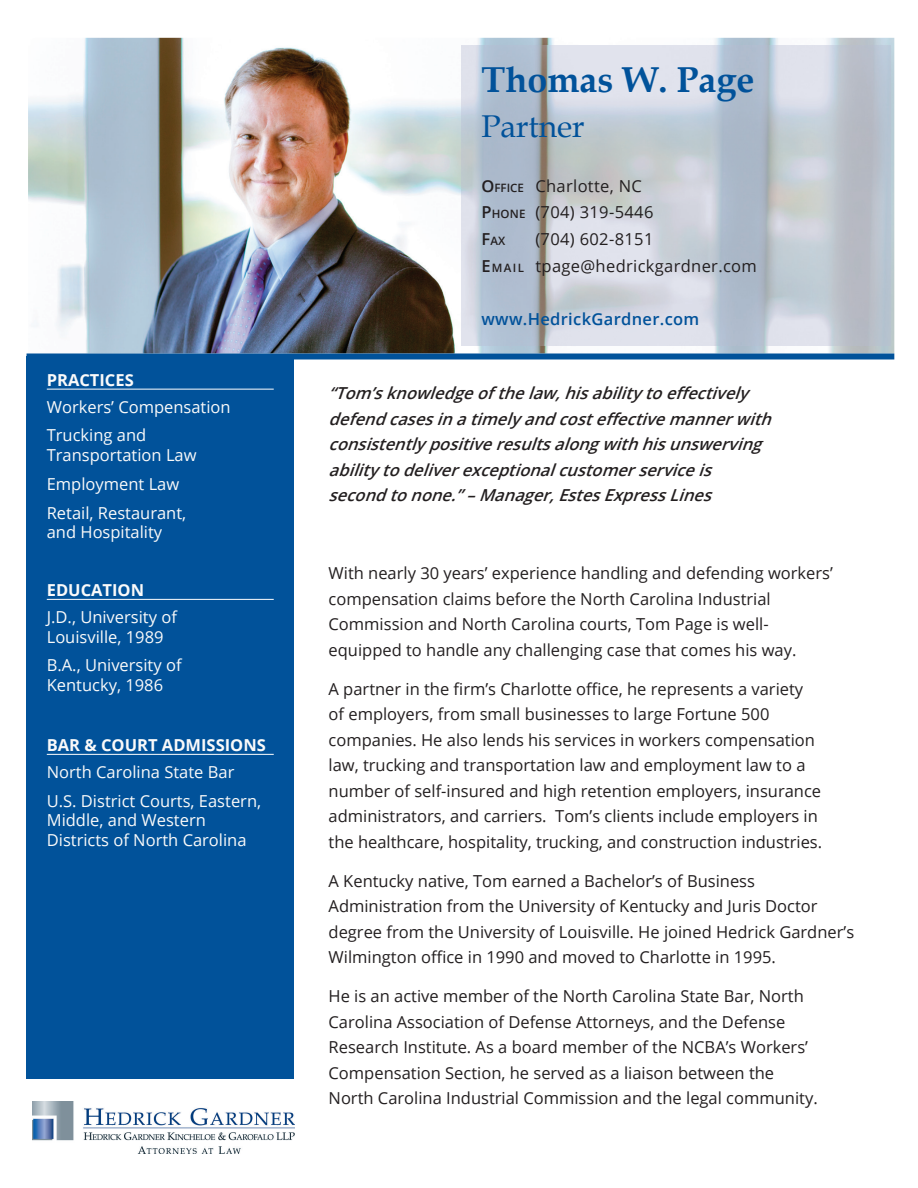
<style>
.page{position:relative;width:918px;height:1188px;background:#fff}
.page>*{position:absolute;margin:0;border:0;box-sizing:border-box;transform-origin:0 0}
.t1{font:700 36px "Book Antiqua";color:#01529a}
.t2{font:31.5px "Book Antiqua";color:#01529a}
.t3{font:16.5px/25.5px "Open Sans";color:#231f20}
.t4{font:16.5px/28.7px "Open Sans";color:#fafafa}
.t5{font:italic 600 16.5px/25.5px "Open Sans";color:#231f20}
.t6{font:16.5px/26.5px "Open Sans";letter-spacing:.02em;color:#231f20}
.t7{font:700 16.5px "Open Sans";color:#fafafa}
.t8{font:600 16.5px "Open Sans";letter-spacing:.02em;color:#01529a}
.t9{font:600 11.55px "Open Sans";color:#231f20}
.s1{font-weight:600}
.s2{font-weight:600;font-size:11.55px}
.s3{font-size:16.5px}
</style>
<div class="page">
<img style="left:33px;top:1101px;width:262px;height:52px">
<img style="left:28px;top:38px;width:866px;height:315px">
<div style="left:27px;top:356px;width:267px;height:723px;background:#01529a"></div>
<hr style="left:47px;top:389px;width:227px;height:1px;background:#fff">
<hr style="left:47px;top:599px;width:227px;height:1px;background:#fff">
<hr style="left:47px;top:754px;width:227px;height:1px;background:#fff">
<div style="left:27px;top:353px;width:867px;height:6px;background:#01529a"></div>
<img style="left:461px;top:45px;width:430px;height:301px">
<p class="t7" style="left:47px;top:368px;width:89px">PRACTICES</p>
<p class="t4" style="left:47px;top:392px;width:185px">Workers’ Compensation<br>Trucking and</p>
<p class="t4" style="left:47px;top:440px;width:151px">Transportation Law<br>Employment Law<br>Retail, Restaurant,</p>
<p class="t4" style="left:47px;top:518px;width:117px">and Hospitality</p>
<p class="t7" style="left:47px;top:579px;width:99px">EDUCATION</p>
<p class="t4" style="left:47px;top:607px;width:132px;line-height:19.8px">J.D., University of<br>Louisville, 1989</p>
<p class="t4" style="left:47px;top:655px;width:136px;line-height:19.8px">B.A., University of<br>Kentucky, 1986</p>
<p class="t7" style="left:47px;top:734px;width:221px">BAR &amp; COURT ADMISSIONS</p>
<p class="t4" style="left:47px;top:757px;width:216px">North Carolina State Bar<br>U.S. District Courts, Eastern,</p>
<p class="t4" style="left:47px;top:810px;width:201px;line-height:19.8px">Middle, and Western<br>Districts of North Carolina</p>
<h1 class="t1" style="left:481px;top:56px;width:275px">Thomas W. Page</h1>
<h2 class="t2" style="left:481px;top:104px;width:105px">Partner</h2>
<p class="t6" style="left:481px;top:172px;width:174px"><span class="s1">O</span><span class="s2">FFICE</span> Charlotte, NC<br><span class="s1">P</span><span class="s2">HONE</span> (704) 319-5446</p>
<p class="t9" style="left:481px;top:233px;width:25px"><span class="s3">F</span>AX</p>
<p class="t6" style="left:481px;top:225px;width:277px;text-indent:54px">(704) 602-8151<br><span class="s1">E</span><span class="s2">MAIL</span> tpage@hedrickgardner.com</p>
<p class="t8" style="left:481px;top:307px;width:219px">www.HedrickGardner.com</p>
<p class="t5" style="left:329px;top:380px;width:451px">“Tom’sknowledgeofthelaw,hisabilitytoeffectively defendcasesinatimelyandcosteffectivemannerwith consistentlypositiveresultsalongwithhisunswerving abilitytodeliverexceptionalcustomerserviceis secondtonone.”–Manager,EstesExpressLines</p>
<p class="t3" style="left:329px;top:560px;width:506px">With nearly 30 years’ experience handling and defending workers’ compensation claims before the North Carolina Industrial Commission and North Carolina courts, Tom Page is well&shy;equipped to handle any challenging case that comes his way.</p>
<p class="t3" style="left:329px;top:675px;width:495px">A partner in the firm’s Charlotte office, he represents a variety of employers, from small businesses to large Fortune 500 companies. He also lends his services in workers compensation law, trucking and transportation law and employment law to a number of self-insured and high retention employers, insurance administrators, and carriers. Tom’s clients include employers in the healthcare, hospitality, trucking, and construction industries.</p>
<p class="t3" style="left:329px;top:867px;width:527px">A Kentucky native, Tom earned a Bachelor’s of Business Administration from the University of Kentucky and Juris Doctor degree from the University of Louisville. He joined Hedrick Gardner’s Wilmington office in 1990 and moved to Charlotte in 1995.</p>
<p class="t3" style="left:329px;top:983px;width:491px">He is an active member of the North Carolina State Bar, North Carolina Association of Defense Attorneys, and the Defense Research Institute. As a board member of the NCBA’s Workers’ Compensation Section, he served as a liaison between the North Carolina Industrial Commission and the legal community.</p>
</div>
